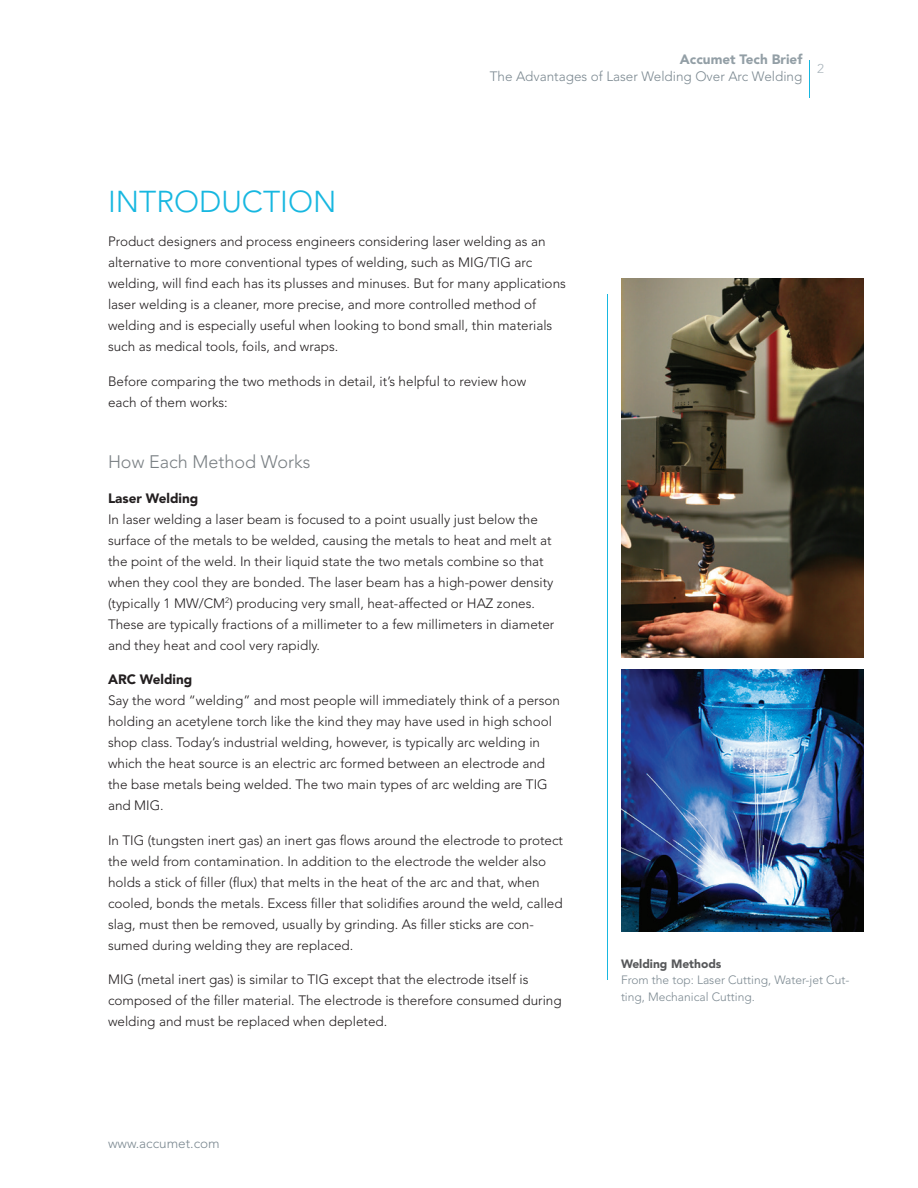
<style>
.page{position:relative;width:918px;height:1188px;background:#fff}
.page>*{position:absolute;margin:0;border:0;box-sizing:border-box;transform-origin:0 0}
.t1{font:300 30px "Avenir LT Std";color:#17b7e0}
.t2{font:300 18px "Avenir LT Std";color:#797f83}
.t3{font:300 13.5px/21px "Avenir LT Std";color:#231f20}
.t4{font:300 13.5px "Avenir LT Std";color:#7c8991}
.t5{font:900 13.5px "Avenir LT Std";color:#231f20}
.t6{font:900 13.5px "Avenir LT Std";color:#939fa6}
.t7{font:300 12.75px "Avenir LT Std";color:#aab5bc;scale:1.05 1}
.t8{font:300 12px/16.5px "Avenir LT Std";color:#7c8991}
.t9{font:900 12px "Avenir LT Std";color:#57585a}
</style>
<div class="page">
<hr style="left:809px;top:60px;width:1px;height:37px;background:#17b7e0">
<img style="left:621px;top:669px;width:243px;height:263px">
<hr style="left:608px;top:294px;width:1px;height:685px;background:#17b7e0">
<img style="left:621px;top:279px;width:243px;height:379px">
<p class="t6" style="left:680px;top:52px;width:124px">Accumet Tech Brief</p>
<p class="t4" style="left:490px;top:68px;width:314px">The Advantages of Laser Welding Over Arc Welding</p>
<p class="t7" style="left:817px;top:62px;width:8px">2</p>
<h1 class="t1" style="left:108px;top:184px;width:230px">INTRODUCTION</h1>
<p class="t3" style="left:108px;top:231px;width:459px">Product designers and process engineers considering laser welding as an alternative to more conventional types of welding, such as MIG/TIG arc welding, will find each has its plusses and minuses. But for many applications laser welding is a cleaner, more precise, and more controlled method of welding and is especially useful when looking to bond small, thin materials such as medical tools, foils, and wraps.</p>
<p class="t3" style="left:108px;top:371px;width:420px">Before comparing the two methods in detail, it’s helpful to review how each of them works:</p>
<h2 class="t2" style="left:108px;top:451px;width:204px">How Each Method Works</h2>
<p class="t5" style="left:108px;top:490px;width:92px">Laser Welding</p>
<p class="t3" style="left:108px;top:509px;width:448px">In laser welding a laser beam is focused to a point usually just below the surface of the metals to be welded, causing the metals to heat and melt at the point of the weld. In their liquid state the two metals combine so that when they cool they are bonded. The laser beam has a high-power density (typically 1 MW/CM<sup>2</sup>) producing very small, heat-affected or HAZ zones.<br>These are typically fractions of a millimeter to a few millimeters in diameter and they heat and cool very rapidly.</p>
<p class="t5" style="left:108px;top:671px;width:86px">ARC Welding</p>
<p class="t3" style="left:108px;top:690px;width:453px">Say the word “welding” and most people will immediately think of a person holding an acetylene torch like the kind they may have used in high school shop class. Today’s industrial welding, however, is typically arc welding in which the heat source is an electric arc formed between an electrode and the base metals being welded. The two main types of arc welding are TIG and MIG.</p>
<p class="t3" style="left:108px;top:830px;width:457px">In TIG (tungsten inert gas) an inert gas flows around the electrode to protect the weld from contamination. In addition to the electrode the welder also holds a stick of filler (flux) that melts in the heat of the arc and that, when cooled, bonds the metals. Excess filler that solidifies around the weld, called slag, must then be removed, usually by grinding. As filler sticks are con&shy;sumed during welding they are replaced.</p>
<p class="t3" style="left:108px;top:969px;width:455px">MIG (metal inert gas) is similar to TIG except that the electrode itself is composed of the filler material. The electrode is therefore consumed during welding and must be replaced when depleted.</p>
<p class="t4" style="left:108px;top:1135px;width:113px">www.accumet.com</p>
<p class="t9" style="left:621px;top:956px;width:102px">Welding Methods</p>
<p class="t8" style="left:621px;top:972px;width:230px">From the top: Laser Cutting, Water-jet Cut&shy;ting, Mechanical Cutting.</p>
</div>
